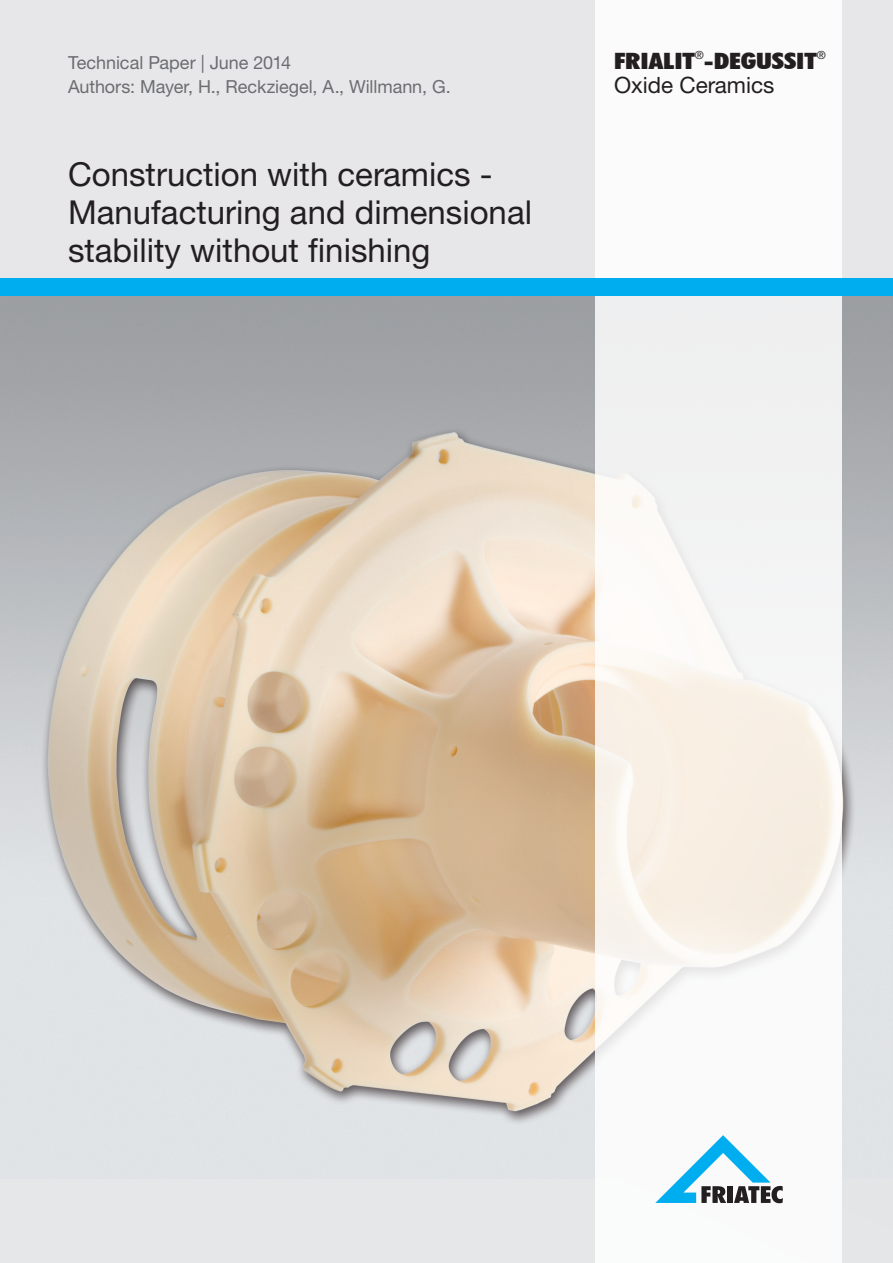
<style>
.page{position:relative;width:893px;height:1263px;background:#fff}
.page>*{position:absolute;margin:0;border:0;box-sizing:border-box;transform-origin:0 0}
.t1{font:33px/38px "Helvetica Neue LTW1 G";color:#231f20}
.t2{font:900 condensed 22.5px "Futura BT";letter-spacing:-.005em;color:#231f20;scale:1.25 1}
.t3{font:22.5px "Helvetica Neue LTW1 G";color:#231f20}
.t4{font:18px/24.2px "Helvetica Neue LTW1 G";letter-spacing:-.005em;color:#6c6d70}
</style>
<div class="page">
<div style="left:0;top:296px;width:893px;height:967px;background:#e6e7e9"></div>
<img style="left:0;top:296px;width:893px;height:828px">
<div style="left:0;top:0;width:893px;height:289px;background:#e7e7e9"></div>
<svg style="left:595px;top:0;width:247px;height:1263px;fill:#fafaf7"></svg>
<div style="left:0;top:279px;width:893px;height:17px;background:#00aeef"></div>
<svg style="left:655px;top:1135px;width:128px;height:68px;background:#abd1e0"></svg>
<p class="t4" style="left:68px;top:50px;width:384px">Technical Paper | June 2014<br>Authors: Mayer, H., Reckziegel, A., Willmann, G.</p>
<p class="t2" style="left:614px;top:47px;width:171px">FRIALIT<sup>®</sup>-DEGUSSIT<sup>®</sup></p>
<p class="t3" style="left:614px;top:71px;width:162px">Oxide Ceramics</p>
<p class="t1" style="left:68px;top:155px;width:465px">Construction with ceramics -<br>Manufacturing and dimensional stability without finishing</p>
</div>
